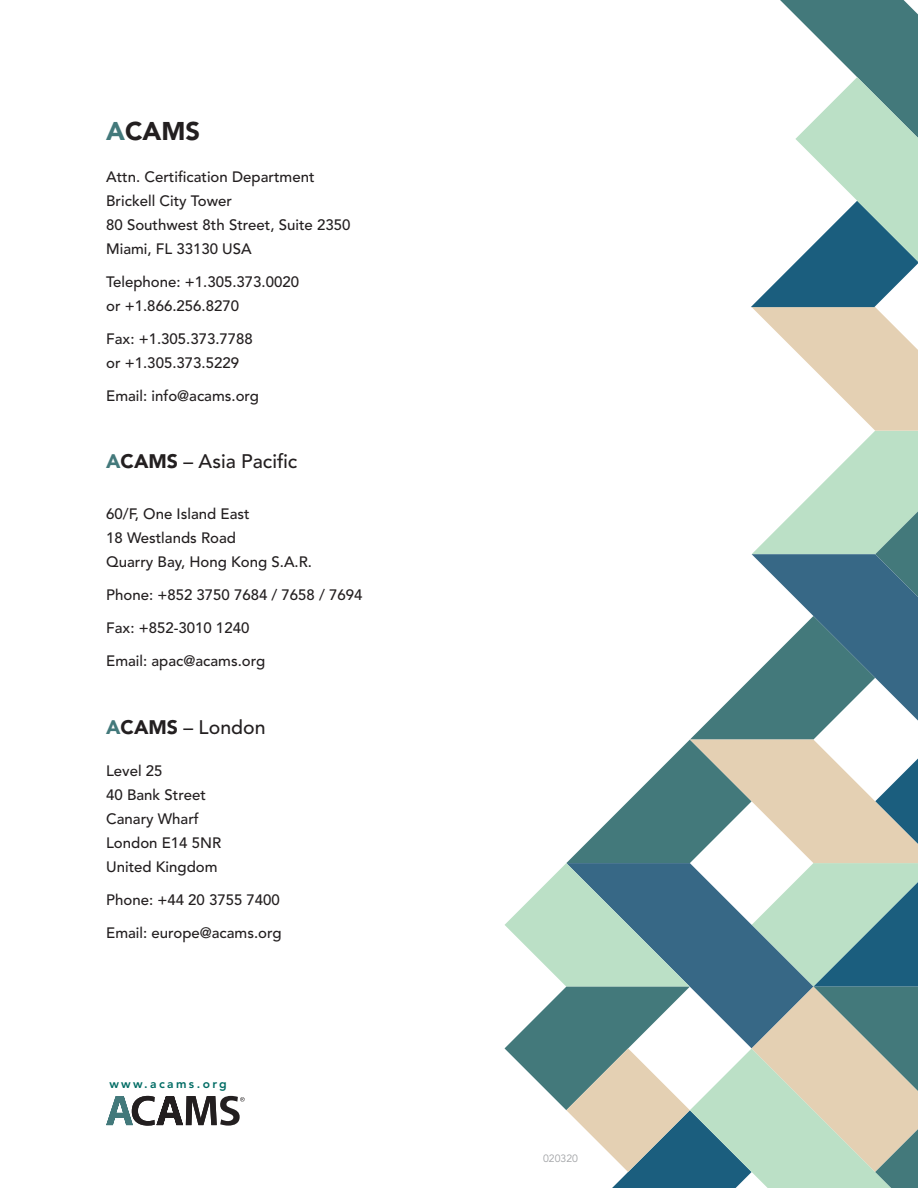
<style>
.page{position:relative;width:918px;height:1188px;background:#fff}
.page>*{position:absolute;margin:0;border:0;box-sizing:border-box;transform-origin:0 0}
.t1{font:900 25.5px "Avenir LT Std";color:#231f20}
.t2{font:500 19.5px "Avenir LT Std";color:#231f20}
.t3{font:500 15px/24px "Avenir LT Std";color:#231f20}
.t4{font:800 12px "Avenir LT Std";letter-spacing:.2em;color:#006c64}
.t5{font:10.5px "Avenir LT Std";color:#9fa1a4}
.s1{color:#43797b}
.s2{font-weight:900;color:#43797b}
.s3{font-weight:900}
</style>
<div class="page">
<svg style="left:505px;top:0;width:413px;height:1188px"></svg>
<svg style="left:106px;top:1096px;width:139px;height:30px"></svg>
<h1 class="t1" style="left:106px;top:116px;width:95px"><span class="s1">A</span>CAMS</h1>
<p class="t3" style="left:106px;top:165px;width:246px">Attn. Certification Department<br>Brickell City Tower<br>80 Southwest 8th Street, Suite 2350<br>Miami, FL 33130 USA</p>
<p class="t3" style="left:106px;top:270px;width:194px">Telephone: +1.305.373.0020 or +1.866.256.8270</p>
<p class="t3" style="left:106px;top:327px;width:148px">Fax: +1.305.373.7788 or +1.305.373.5229</p>
<p class="t3" style="left:106px;top:384px;width:154px">Email: info@acams.org</p>
<h2 class="t2" style="left:106px;top:450px;width:193px"><span class="s2">A</span><span class="s3">CAMS</span> – Asia Pacific</h2>
<p class="t3" style="left:106px;top:503px;width:207px">60/F, One Island East<br>18 Westlands Road<br>Quarry Bay, Hong Kong S.A.R.</p>
<p class="t3" style="left:106px;top:584px;width:258px">Phone: +852 3750 7684 / 7658 / 7694</p>
<p class="t3" style="left:106px;top:617px;width:145px">Fax: +852-3010 1240</p>
<p class="t3" style="left:106px;top:650px;width:160px">Email: apac@acams.org</p>
<h2 class="t2" style="left:106px;top:716px;width:161px"><span class="s2">A</span><span class="s3">CAMS</span> – London</h2>
<p class="t3" style="left:106px;top:759px;width:117px">Level 25<br>40 Bank Street<br>Canary Wharf<br>London E14 5NR<br>United Kingdom</p>
<p class="t3" style="left:106px;top:888px;width:175px">Phone: +44 20 3755 7400</p>
<p class="t3" style="left:106px;top:921px;width:177px">Email: europe@acams.org</p>
<p class="t4" style="left:109px;top:1077px;width:119px">www.acams.org</p>
<p class="t5" style="left:543px;top:1153px;width:37px">020320</p>
</div>
